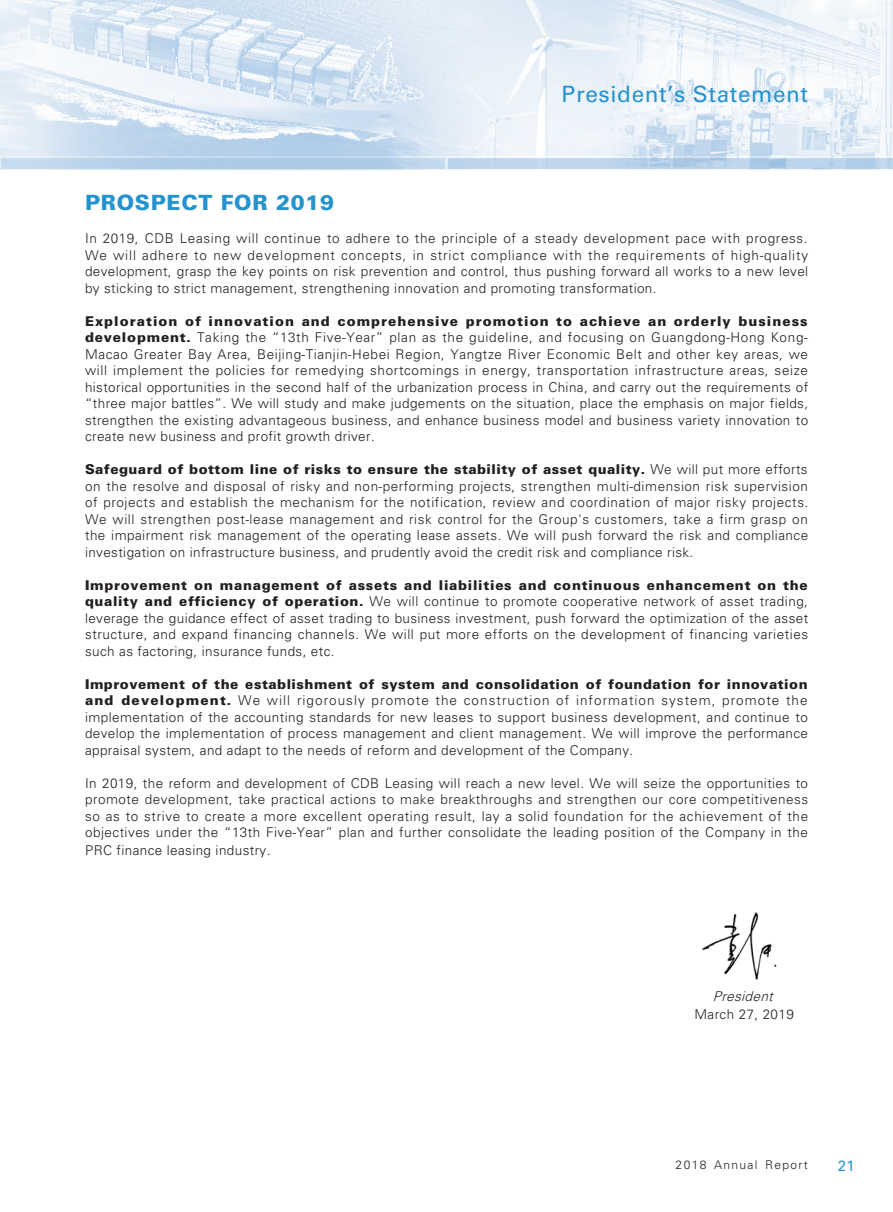
<style>
.page{position:relative;width:893px;height:1212px;background:#fff}
.page>*{position:absolute;margin:0;border:0;box-sizing:border-box;transform-origin:0 0}
.t1{font:22.5px "Univers LT Std";letter-spacing:.03em;color:#2593cd}
.t2{font:900 21px "Univers LT Std";letter-spacing:.035em;color:#2593cd}
.t3{font:15px "Univers LT Std";color:#2593cd}
.t4{font:300 13.5px/16.5px "Univers LT Std";letter-spacing:.03em;color:#231f20;text-align:justify}
.t5{font:italic 300 13.5px "Univers LT Std";color:#231f20}
.t6{font:300 12px "Univers LT Std";letter-spacing:.115em;color:#231f20}
.s1{font-weight:900}
</style>
<div class="page">
<img style="left:0;top:0;width:893px;height:170px">
<img style="left:702px;top:912px;width:75px;height:68px">
<h1 class="t1" style="left:562px;top:81px;width:248px">President’s Statement</h1>
<h2 class="t2" style="left:85px;top:189px;width:251px">PROSPECT FOR 2019</h2>
<p class="t4" style="left:85px;top:230px;width:725px">In 2019, CDB Leasing will continue to adhere to the principle of a steady development pace with progress.<br>We will adhere to new development concepts, in strict compliance with the requirements of high-quality development, grasp the key points on risk prevention and control, thus pushing forward all works to a new level by sticking to strict management, strengthening innovation and promoting transformation.</p>
<p class="t4" style="left:85px;top:313px;width:725px"><span class="s1">Exploration of innovation and comprehensive promotion to achieve an orderly business development.</span> Taking the “13th Five-Year” plan as the guideline, and focusing on Guangdong-Hong Kong-Macao Greater Bay Area, Beijing-Tianjin-Hebei Region, Yangtze River Economic Belt and other key areas, we will implement the policies for remedying shortcomings in energy, transportation infrastructure areas, seize historical opportunities in the second half of the urbanization process in China, and carry out the requirements of “three major battles”. We will study and make judgements on the situation, place the emphasis on major fields, strengthen the existing advantageous business, and enhance business model and business variety innovation to create new business and profit growth driver.</p>
<p class="t4" style="left:85px;top:461px;width:725px"><span class="s1">Safeguard of bottom line of risks to ensure the stability of asset quality.</span> We will put more efforts on the resolve and disposal of risky and non-performing projects, strengthen multi-dimension risk supervision of projects and establish the mechanism for the notification, review and coordination of major risky projects.<br>We will strengthen post-lease management and risk control for the Group's customers, take a firm grasp on the impairment risk management of the operating lease assets. We will push forward the risk and compliance investigation on infrastructure business, and prudently avoid the credit risk and compliance risk.</p>
<p class="t4" style="left:85px;top:577px;width:725px"><span class="s1">Improvement on management of assets and liabilities and continuous enhancement on the quality and efficiency of operation.</span> We will continue to promote cooperative network of asset trading, leverage the guidance effect of asset trading to business investment, push forward the optimization of the asset structure, and expand financing channels. We will put more efforts on the development of financing varieties such as factoring, insurance funds, etc.</p>
<p class="t4" style="left:85px;top:675px;width:725px"><span class="s1">Improvement of the establishment of system and consolidation of foundation for innovation and development.</span> We will rigorously promote the construction of information system, promote the implementation of the accounting standards for new leases to support business development, and continue to develop the implementation of process management and client management. We will improve the performance appraisal system, and adapt to the needs of reform and development of the Company.</p>
<p class="t4" style="left:85px;top:774px;width:725px">In 2019, the reform and development of CDB Leasing will reach a new level. We will seize the opportunities to promote development, take practical actions to make breakthroughs and strengthen our core competitiveness so as to strive to create a more excellent operating result, lay a solid foundation for the achievement of the objectives under the “13th Five-Year” plan and further consolidate the leading position of the Company in the</p>
<p class="t4" style="left:85px;top:842px;width:187px">PRC finance leasing industry.</p>
<p class="t5" style="left:713px;top:988px;width:66px">President</p>
<p class="t4" style="left:694px;top:1006px;width:101px">March 27, 2019</p>
<p class="t6" style="left:676px;top:1158px;width:134px">2018 Annual Report</p>
<p class="t3" style="left:838px;top:1156px;width:19px">21</p>
</div>
